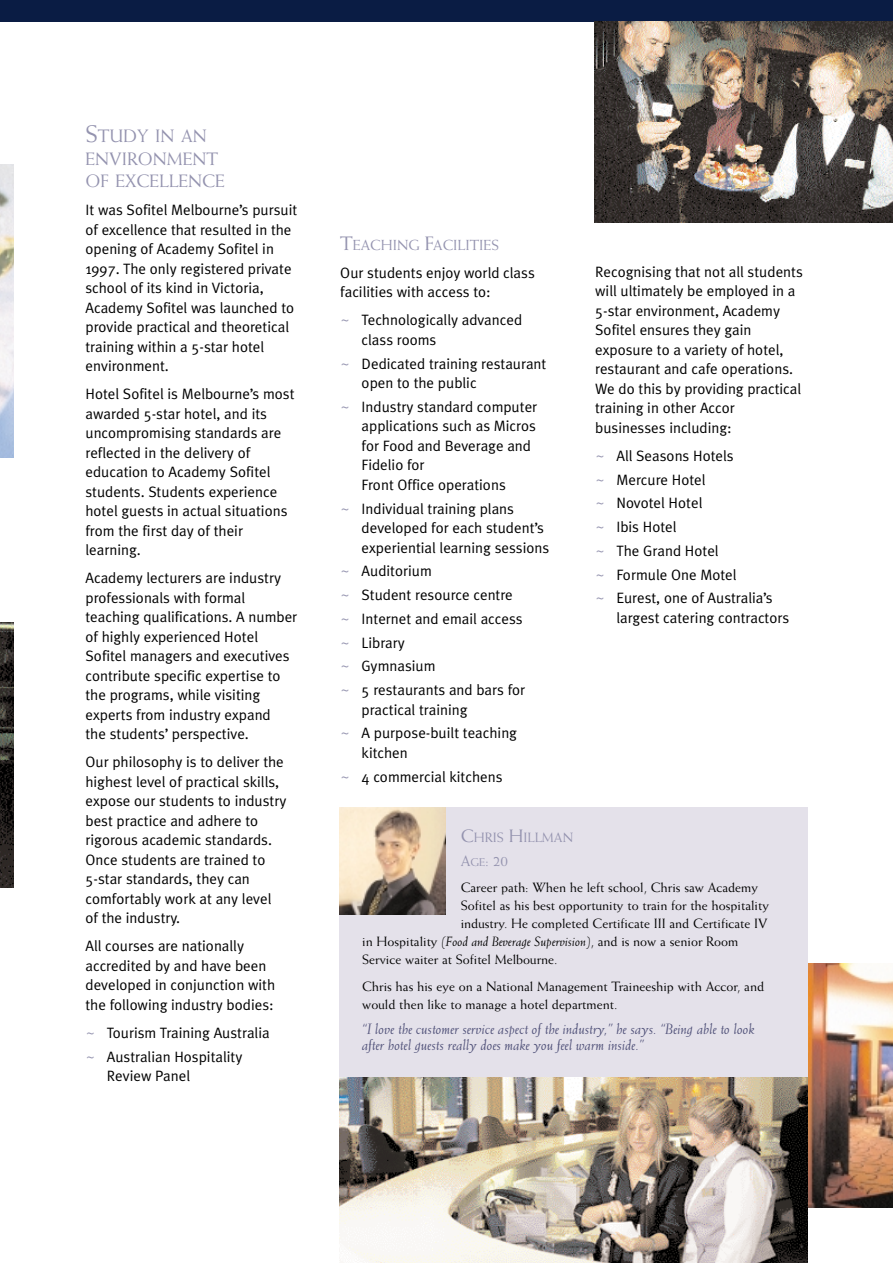
<style>
.page{position:relative;width:893px;height:1263px;background:#fff}
.page>*{position:absolute;margin:0;border:0;box-sizing:border-box;transform-origin:0 0}
.t1{font:18px/22.5px "Weiss";color:#9493af}
.t2{font:15px/19.5px "Meta Plus Normal";color:#000}
.t3{font:italic 15px/16.5px "Weiss";color:#4f5078}
.t4{font:15px "Weiss";color:#9493af}
.t5{font:14.7px "Weiss";color:#9493af}
.t6{font:13.5px/18px "Weiss";color:#000}
.t7{font:13.5px "Weiss";color:#9493af}
.s1{font-size:24px}
.s2{color:#9493af}
.s3{font-size:19.5px}
.s4{font-size:18px}
.s5{font-size:11.25px}
.s6{font-style:italic}
</style>
<div class="page">
<div style="left:0;top:0;width:892px;height:21px;background:#0a1c44"></div>
<img style="left:0;top:622px;width:13px;height:265px">
<img style="left:0;top:164px;width:13px;height:293px">
<img style="left:807px;top:963px;width:85px;height:245px">
<img style="left:594px;top:21px;width:298px;height:202px">
<div style="left:339px;top:808px;width:468px;height:269px;background:#e4e1ea"></div>
<img style="left:339px;top:1077px;width:468px;height:186px">
<img style="left:339px;top:808px;width:107px;height:106px">
<p class="t1" style="left:85px;top:126px;width:141px"><span class="s1">S</span>TUDY IN AN<br>ENVIRONMENT<br>OF EXCELLENCE</p>
<p class="t2" style="left:85px;top:202px;width:213px">It was Sofitel Melbourne’s pursuit of excellence that resulted in the opening of Academy Sofitel in<br>1997. The only registered private school of its kind in Victoria,<br>Academy Sofitel was launched to provide practical and theoretical training within a 5-star hotel environment.</p>
<p class="t2" style="left:85px;top:386px;width:210px">Hotel Sofitel is Melbourne’s most awarded 5-star hotel, and its uncompromising standards are reflected in the delivery of education to Academy Sofitel students. Students experience hotel guests in actual situations from the first day of their learning.</p>
<p class="t2" style="left:85px;top:570px;width:213px">Academy lecturers are industry professionals with formal teaching qualifications. A number of highly experienced Hotel<br>Sofitel managers and executives contribute specific expertise to the programs, while visiting experts from industry expand<br>the students’ perspective.</p>
<p class="t2" style="left:85px;top:754px;width:202px">Our philosophy is to deliver the highest level of practical skills, expose our students to industry best practice and adhere to rigorous academic standards.<br>Once students are trained to<br>5-star standards, they can comfortably work at any level of the industry.</p>
<p class="t2" style="left:85px;top:938px;width:191px">All courses are nationally accredited by and have been developed in conjunction with the following industry bodies:</p>
<p class="t2" style="left:85px;top:1022px;width:186px;line-height:23.7px"><span class="s2">~</span> Tourism Training Australia <span class="s2">~</span> Australian Hospitality</p>
<p class="t2" style="left:107px;top:1068px;width:85px">Review Panel</p>
<p class="t5" style="left:340px;top:239px;width:160px"><span class="s3">T</span>EACHING <span class="s3">F</span>ACILITIES</p>
<p class="t2" style="left:340px;top:264px;width:196px">Our students enjoy world class facilities with access to:</p>
<p class="t2" style="left:361px;top:312px;width:162px;text-indent:-21px"><span class="s2">~</span> Technologically advanced class rooms</p>
<p class="t2" style="left:361px;top:355px;width:186px;text-indent:-21px"><span class="s2">~</span> Dedicated training restaurant open to the public</p>
<p class="t2" style="left:361px;top:398px;width:177px;text-indent:-21px"><span class="s2">~</span> Industry standard computer applications such as Micros for Food and Beverage and<br>Fidelio for<br>Front Office operations</p>
<p class="t2" style="left:361px;top:500px;width:189px;text-indent:-21px"><span class="s2">~</span> Individual training plans developed for each student’s experiential learning sessions</p>
<p class="t2" style="left:340px;top:561px;width:186px;line-height:23.7px"><span class="s2">~</span> Auditorium<br><span class="s2">~</span> Student resource centre <span class="s2">~</span> Internet and email access <span class="s2">~</span> Library<br><span class="s2">~</span> Gymnasium<br><span class="s2">~</span> 5 restaurants and bars for</p>
<p class="t2" style="left:340px;top:699px;width:178px;line-height:23.7px;text-indent:21px">practical training<br><span class="s2">~</span> A purpose-built teaching</p>
<p class="t2" style="left:340px;top:742px;width:164px;line-height:23.7px;text-indent:21px">kitchen<br><span class="s2">~</span> 4 commercial kitchens</p>
<p class="t2" style="left:595px;top:264px;width:209px">Recognising that not all students will ultimately be employed in a<br>5-star environment, Academy<br>Sofitel ensures they gain exposure to a variety of hotel, restaurant and cafe operations.<br>We do this by providing practical training in other Accor businesses including:</p>
<p class="t2" style="left:595px;top:445px;width:179px;line-height:23.7px"><span class="s2">~</span> All Seasons Hotels<br><span class="s2">~</span> Mercure Hotel<br><span class="s2">~</span> Novotel Hotel<br><span class="s2">~</span> Ibis Hotel<br><span class="s2">~</span> The Grand Hotel<br><span class="s2">~</span> Formule One Motel<br><span class="s2">~</span> Eurest, one of Australia’s</p>
<p class="t2" style="left:616px;top:610px;width:174px">largest catering contractors</p>
<p class="t7" style="left:461px;top:832px;width:114px"><span class="s4">C</span>HRIS <span class="s4">H</span>ILLMAN</p>
<p class="t4" style="left:461px;top:855px;width:49px">A<span class="s5">GE</span>: 20</p>
<p class="t6" style="left:461px;top:880px;width:299px">Career path: When he left school, Chris saw Academy</p>
<p class="t6" style="left:461px;top:898px;width:310px">Sofitel as his best opportunity to train for the hospitality</p>
<p class="t6" style="left:461px;top:916px;width:308px">industry. He completed Certificate III and Certificate IV</p>
<p class="t6" style="left:362px;top:934px;width:378px">in Hospitality <span class="s6">(Food and Beverage Supervision)</span>, and is now a senior Room</p>
<p class="t6" style="left:362px;top:952px;width:197px">Service waiter at Sofitel Melbourne.</p>
<p class="t6" style="left:362px;top:978px;width:403px">Chris has his eye on a National Management Traineeship with Accor, and would then like to manage a hotel department.</p>
<p class="t3" style="left:362px;top:1022px;width:394px">“I love the customer service aspect of the industry,” he says. “Being able to look after hotel guests really does make you feel warm inside.”</p>
</div>
